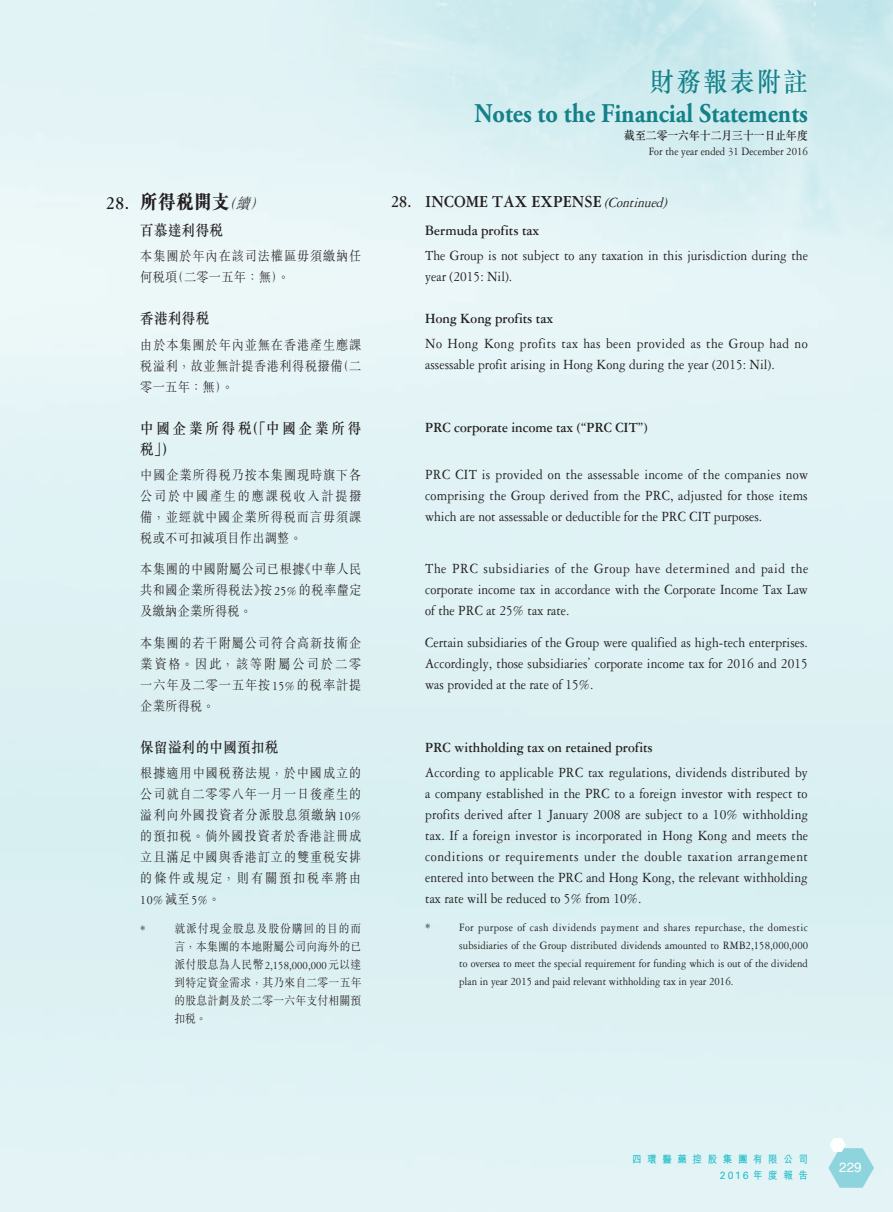
<style>
.page{position:relative;width:893px;height:1212px;background:#fff}
.page>*{position:absolute;margin:0;border:0;box-sizing:border-box;transform-origin:0 0}
.t1{font:700 27px "Adobe Garamond Pro";color:#148189;scale:.9 1}
.t2{font:500 27px "M Sung HK";letter-spacing:.1em;color:#148189;scale:.9 1}
._8__標題-C{font:800 19.5px "M Sung HK";letter-spacing:.025em;color:#231f20;scale:.9 1}
._3__標題{font:700 18px "Garamond 3 LT Std";color:#231f20;scale:.9 1}
._1__內文{font:15px/21px "Garamond 3 LT Std";color:#231f20;text-align:justify;scale:.9 1}
._5__副副標題{font:700 15px "Garamond 3 LT Std";color:#231f20;scale:.9 1}
._10__副副標題-C{font:500 15px "M Sung HK";letter-spacing:.025em;color:#231f20;scale:.9 1}
._10__副副標題-C-2{font:500 15px/21px "M Sung HK";letter-spacing:.21em;color:#231f20;scale:.9 1}
._6__內文-C{font:300 13.5px/21px "M Sung HK";letter-spacing:.075em;color:#231f20;text-align:justify;scale:.9 1}
.t3{font:13.5px "Helvetica LT Std";color:#fff}
._2__附註內文{font:12px/18px "Garamond 3 LT Std";color:#231f20;text-align:justify;scale:.9 1}
._2__附註內文-2{font:300 12px/18px "M Sung HK";letter-spacing:.02em;color:#231f20;text-align:justify;scale:.9 1}
.t4{font:500 12px "M Sung HK";color:#231f20;scale:.9 1}
.t5{font:700 10.5px "M Hei HK";letter-spacing:.6em;color:#23bec9;scale:.9 1}
.t6{font:10.5px "Univers LT Std";color:#23bec9}
.s1{font-family:"Garamond 3 LT Std";font-weight:700}
.s2{font-weight:300;font-style:italic;font-size:15px}
.s3{font-family:"Garamond 3 LT Std";font-weight:400}
.s4{font-weight:400;font-style:italic;font-size:15px}
.s5{font-family:"M Hei HK";font-weight:700}
</style>
<div class="page">
<svg style="left:828px;top:1138px;width:46px;height:50px;background:#b2e1e7"></svg>
<p class="_8__標題-C" style="left:106px;top:192px;width:182px"><span class="s1">28.</span> 所得稅開支<span class="s2">（續）</span></p>
<p class="_10__副副標題-C" style="left:140px;top:220px;width:93px">百慕達利得稅</p>
<p class="_6__內文-C" style="left:140px;top:245px;width:247px">本集團於年內在該司法權區毋須繳納任何稅項（二零一五年：無）。</p>
<p class="_10__副副標題-C" style="left:140px;top:308px;width:78px">香港利得稅</p>
<p class="_6__內文-C" style="left:140px;top:333px;width:247px">由於本集團於年內並無在香港產生應課稅溢利，故並無計提香港利得稅撥備（二零一五年：無）。</p>
<p class="_10__副副標題-C-2" style="left:140px;top:417px;width:247px">中國企業所得稅（「中國企業所得稅」）</p>
<p class="_6__內文-C" style="left:140px;top:464px;width:247px">中國企業所得稅乃按本集團現時旗下各公司於中國產生的應課稅收入計提撥備，並經就中國企業所得稅而言毋須課稅或不可扣減項目作出調整。</p>
<p class="_6__內文-C" style="left:140px;top:558px;width:247px">本集團的中國附屬公司已根據《中華人民共和國企業所得稅法》按<span class="s3">25%</span>的稅率釐定及繳納企業所得稅。</p>
<p class="_6__內文-C" style="left:140px;top:632px;width:247px">本集團的若干附屬公司符合高新技術企業資格。因此，該等附屬公司於二零一六年及二零一五年按<span class="s3">15%</span>的稅率計提企業所得稅。</p>
<p class="_10__副副標題-C" style="left:140px;top:737px;width:155px">保留溢利的中國預扣稅</p>
<p class="_6__內文-C" style="left:140px;top:762px;width:247px">根據適用中國稅務法規，於中國成立的公司就自二零零八年一月一日後產生的溢利向外國投資者分派股息須繳納<span class="s3">10%</span>的預扣稅。倘外國投資者於香港註冊成立且滿足中國與香港訂立的雙重稅安排的條件或規定，則有關預扣稅率將由<span class="s3">10%</span>減至<span class="s3">5%</span>。</p>
<p class="_2__附註內文-2" style="left:174px;top:918px;width:209px;text-indent:-34px"><span class="s3">*</span> 就派付現金股息及股份購回的目的而言，本集團的本地附屬公司向海外的已派付股息為人民幣<span class="s3">2,158,000,000</span>元以達到特定資金需求，其乃來自二零一五年的股息計劃及於二零一六年支付相關預扣稅。</p>
<h1 class="t2" style="left:650px;top:63px;width:177px">財務報表附註</h1>
<h1 class="t1" style="left:474px;top:98px;width:372px">Notes to the Financial Statements</h1>
<p class="t4" style="left:624px;top:127px;width:205px">截至二零一六年十二月三十一日止年度</p>
<p class="_2__附註內文" style="left:649px;top:143px;width:178px">For the year ended 31 December 2016</p>
<p class="_3__標題" style="left:391px;top:192px;width:312px">28. INCOME TAX EXPENSE <span class="s4">(Continued)</span></p>
<p class="_5__副副標題" style="left:425px;top:222px;width:128px">Bermuda profits tax</p>
<p class="_1__內文" style="left:425px;top:245px;width:427px">The Group is not subject to any taxation in this jurisdiction during the year (2015: Nil).</p>
<p class="_5__副副標題" style="left:425px;top:310px;width:144px">Hong Kong profits tax</p>
<p class="_1__內文" style="left:425px;top:333px;width:426px">No Hong Kong profits tax has been provided as the Group had no assessable profit arising in Hong Kong during the year (2015: Nil).</p>
<p class="_5__副副標題" style="left:425px;top:419px;width:249px">PRC corporate income tax (“PRC CIT”)</p>
<p class="_1__內文" style="left:425px;top:464px;width:427px">PRC CIT is provided on the assessable income of the companies now comprising the Group derived from the PRC, adjusted for those items which are not assessable or deductible for the PRC CIT purposes.</p>
<p class="_1__內文" style="left:425px;top:558px;width:427px">The PRC subsidiaries of the Group have determined and paid the corporate income tax in accordance with the Corporate Income Tax Law of the PRC at 25% tax rate.</p>
<p class="_1__內文" style="left:425px;top:632px;width:427px">Certain subsidiaries of the Group were qualified as high-tech enterprises.<br>Accordingly, those subsidiaries’ corporate income tax for 2016 and 2015 was provided at the rate of 15%.</p>
<p class="_5__副副標題" style="left:425px;top:739px;width:254px">PRC withholding tax on retained profits</p>
<p class="_1__內文" style="left:425px;top:762px;width:427px">According to applicable PRC tax regulations, dividends distributed by a company established in the PRC to a foreign investor with respect to profits derived after 1 January 2008 are subject to a 10% withholding tax. If a foreign investor is incorporated in Hong Kong and meets the conditions or requirements under the double taxation arrangement entered into between the PRC and Hong Kong, the relevant withholding tax rate will be reduced to 5% from 10%.</p>
<p class="_2__附註內文" style="left:459px;top:919px;width:389px;text-indent:-34px">* For purpose of cash dividends payment and shares repurchase, the domestic subsidiaries of the Group distributed dividends amounted to RMB2,158,000,000 to oversea to meet the special requirement for funding which is out of the dividend plan in year 2015 and paid relevant withholding tax in year 2016.</p>
<p class="t5" style="left:632px;top:1151px;width:197px">四環醫藥控股集團有限公司</p>
<p class="t6" style="left:720px;top:1169px;width:90px">2016<span class="s5">年度 報 告</span></p>
<p class="t3" style="left:839px;top:1159px;width:24px">229</p>
</div>
